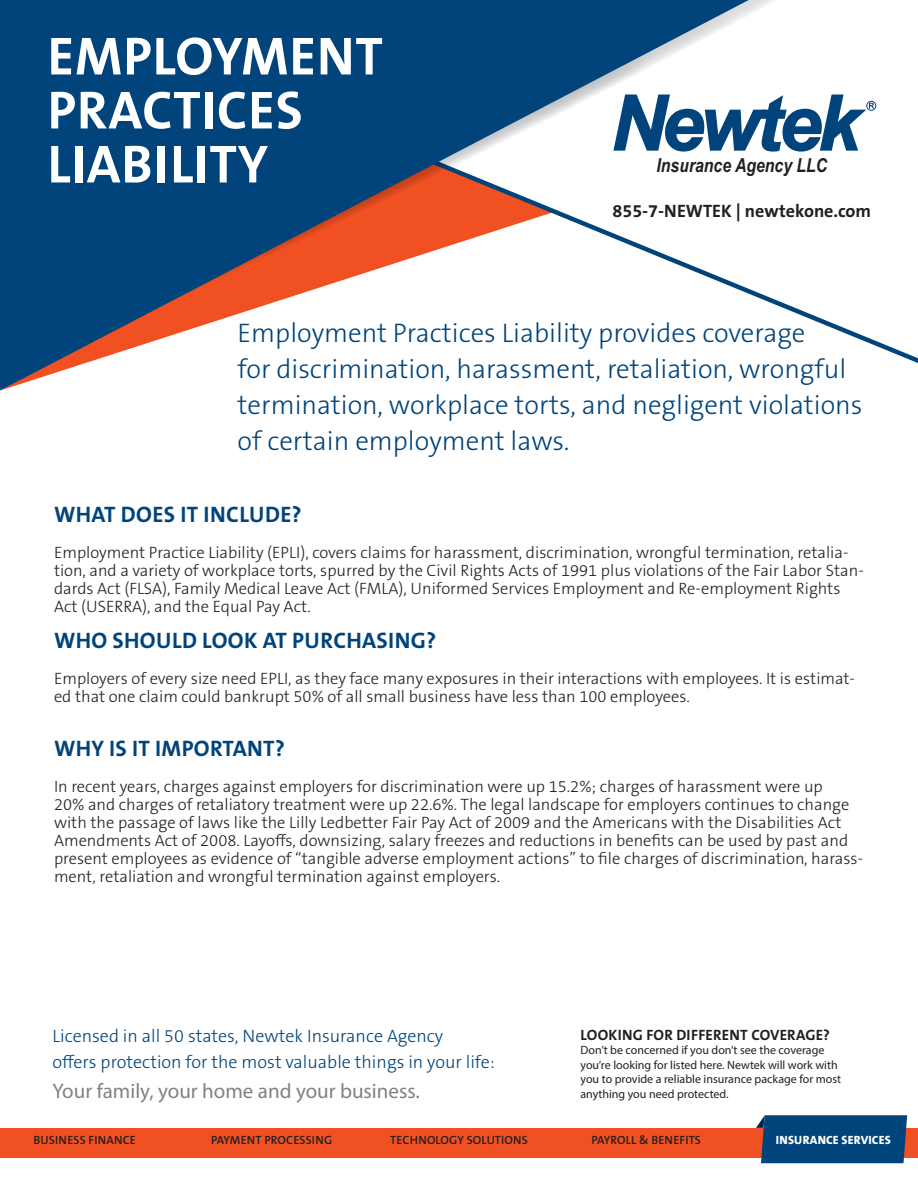
<style>
.page{position:relative;width:918px;height:1188px;background:#fff}
.page>*{position:absolute;margin:0;border:0;box-sizing:border-box;transform-origin:0 0}
.t1{font:700 54px/54px "The Sans B W7";letter-spacing:.015em;color:#fff}
.t2{font:300 27px/36px "The Sans B W3";color:#00447b}
.t3{font:700 22.5px "The Sans B W7";letter-spacing:.015em;color:#00447b}
.t4{font:21px "Myriad Pro";color:#808285}
.t5{font:italic 700 19.35px "Arial";color:#231f20;scale:.82 1}
.t6{font:300 18px/25.8px "The Sans B W3";color:#00447b}
.t7{font:700 18px "The Sans B W7";color:#231f20}
.t8{font:300 16.5px/18px "The Sans B W3";color:#231f20}
.t9{font:700 15px "The Sans B W7";letter-spacing:.015em;color:#231f20}
.t10{font:12px/14.4px "Myriad Pro";color:#231f20}
.t11{font:600 12px "The Sans B W6";letter-spacing:.015em;color:#231f20}
.t12{font:800 12px "The Sans B W8";letter-spacing:.015em;color:#fff}
</style>
<div class="page">
<svg style="left:0;top:0;width:749px;height:391px;fill:#00447b"></svg>
<div style="left:0;top:1128px;width:918px;height:30px;background:#f15122"></div>
<svg style="left:756px;top:1115px;width:152px;height:48px;background:#0f487a"></svg>
<svg style="left:613px;top:95px;width:263px;height:57px"></svg>
<p class="t1" style="left:47px;top:30px;width:337px">EMPLOYMENT<br>PRACTICES<br>LIABILITY</p>
<p class="t5" style="left:656px;top:153px;width:210px">Insurance Agency LLC</p>
<p class="t7" style="left:613px;top:199px;width:260px">855-7-NEWTEK | newtekone.com</p>
<p class="t2" style="left:238px;top:315px;width:626px">Employment Practices Liability provides coverage<br>for discrimination, harassment, retaliation, wrongful termination, workplace torts, and negligent violations of certain employment laws.</p>
<p class="t3" style="left:54px;top:500px;width:249px">WHAT DOES IT INCLUDE?</p>
<p class="t8" style="left:54px;top:544px;width:811px">Employment Practice Liability (EPLI), covers claims for harassment, discrimination, wrongful termination, retalia&shy;tion, and a variety of workplace torts, spurred by the Civil Rights Acts of 1991 plus violations of the Fair Labor Stan&shy;dards Act (FLSA), Family Medical Leave Act (FMLA), Uniformed Services Employment and Re-employment Rights Act (USERRA), and the Equal Pay Act.</p>
<p class="t3" style="left:54px;top:626px;width:384px">WHO SHOULD LOOK AT PURCHASING?</p>
<p class="t8" style="left:54px;top:670px;width:802px">Employers of every size need EPLI, as they face many exposures in their interactions with employees. It is estimat&shy;ed that one claim could bankrupt 50% of all small business have less than 100 employees.</p>
<p class="t3" style="left:54px;top:734px;width:232px">WHY IS IT IMPORTANT?</p>
<p class="t8" style="left:54px;top:778px;width:811px">In recent years, charges against employers for discrimination were up 15.2%; charges of harassment were up<br>20% and charges of retaliatory treatment were up 22.6%. The legal landscape for employers continues to change with the passage of laws like the Lilly Ledbetter Fair Pay Act of 2009 and the Americans with the Disabilities Act Amendments Act of 2008. Layoffs, downsizing, salary freezes and reductions in benefits can be used by past and present employees as evidence of “tangible adverse employment actions” to file charges of discrimination, harass&shy;ment, retaliation and wrongful termination against employers.</p>
<p class="t6" style="left:52px;top:1023px;width:444px">Licensed in all 50 states, Newtek Insurance Agency<br>offers protection for the most valuable things in your life:</p>
<p class="t4" style="left:52px;top:1078px;width:369px">Your family, your home and your business.</p>
<p class="t9" style="left:581px;top:1025px;width:251px">LOOKING FOR DIFFERENT COVERAGE?</p>
<p class="t10" style="left:580px;top:1043px;width:262px">Don’t be concerned if you don’t see the coverage you’re looking for listed here. Newtek will work with you to provide a reliable insurance package for most anything you need protected.</p>
<p class="t11" style="left:33px;top:1133px;width:104px">BUSINESS FINANCE</p>
<p class="t11" style="left:211px;top:1133px;width:122px">PAYMENT PROCESSING</p>
<p class="t11" style="left:390px;top:1133px;width:139px">TECHNOLOGY SOLUTIONS</p>
<p class="t11" style="left:591px;top:1133px;width:111px">PAYROLL &amp; BENEFITS</p>
<p class="t12" style="left:776px;top:1133px;width:116px">INSURANCE SERVICES</p>
</div>
